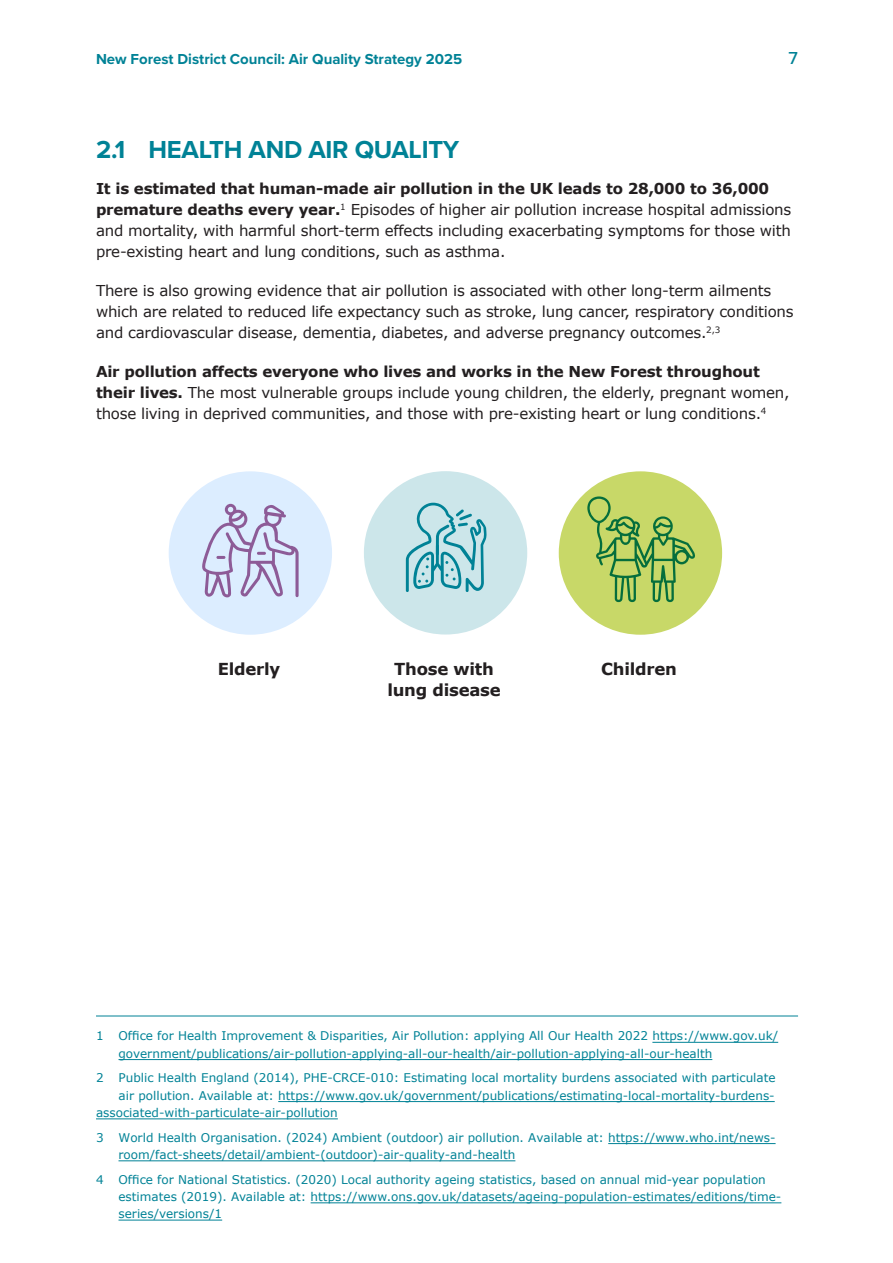
<style>
.page{position:relative;width:893px;height:1263px;background:#fff}
.page>*{position:absolute;margin:0;border:0;box-sizing:border-box;transform-origin:0 0}
.t1{font:700 25.5px "Proxima Nova";letter-spacing:-.01em;color:#008296}
.t2{font:500 18px "Proxima Nova";color:#008296}
.Body{font:700 16.5px "Verdana";letter-spacing:-.015em;color:#231f20}
.Body-2{font:15px/21px "Verdana";letter-spacing:-.015em;color:#231f20}
.t3{font:700 15px "Proxima Nova";color:#008296}
.t4{font:12px/17.2px "Verdana";color:#008296}
.s1{font-weight:700}
</style>
<div class="page">
<hr style="left:96px;top:1015px;width:702px;height:1px;background:#008296">
<div style="left:169px;top:471px;width:163px;height:164px;background:#dcedff;border-radius:50%"></div>
<svg style="left:202px;top:504px;width:97px;height:93px"></svg>
<div style="left:559px;top:471px;width:163px;height:164px;background:#c8d868;border-radius:50%"></div>
<div style="left:364px;top:471px;width:163px;height:163px;background:#cce6ea;border-radius:50%"></div>
<svg style="left:406px;top:503px;width:80px;height:89px"></svg>
<svg style="left:587px;top:496px;width:108px;height:106px"></svg>
<hr style="left:652px;top:1042px;width:126px;height:1px;background:#008296">
<hr style="left:119px;top:1059px;width:593px;height:1px;background:#008296">
<hr style="left:278px;top:1101px;width:497px;height:1px;background:#008296">
<hr style="left:96px;top:1118px;width:242px;height:1px;background:#008296">
<hr style="left:608px;top:1143px;width:168px;height:1px;background:#008296">
<hr style="left:119px;top:1160px;width:396px;height:1px;background:#008296">
<hr style="left:311px;top:1202px;width:470px;height:1px;background:#008296">
<hr style="left:118px;top:1220px;width:104px;height:1px;background:#008296">
<p class="t3" style="left:96px;top:48px;width:368px">New Forest District Council: Air Quality Strategy 2025</p>
<h2 class="t2" style="left:789px;top:44px;width:11px">7</h2>
<h2 class="t1" style="left:96px;top:130px;width:365px">2.1 HEALTH AND AIR QUALITY</h2>
<p class="Body-2" style="left:96px;top:178px;width:697px"><span class="s1">It is estimated that human-made air pollution in the UK leads to 28,000 to 36,000 premature deaths every year.</span><sup>1</sup> Episodes of higher air pollution increase hospital admissions and mortality, with harmful short-term effects including exacerbating symptoms for those with pre-existing heart and lung conditions, such as asthma.</p>
<p class="Body-2" style="left:96px;top:280px;width:699px">There is also growing evidence that air pollution is associated with other long-term ailments which are related to reduced life expectancy such as stroke, lung cancer, respiratory conditions and cardiovascular disease, dementia, diabetes, and adverse pregnancy outcomes.<sup>2,3</sup></p>
<p class="Body-2" style="left:96px;top:361px;width:695px"><span class="s1">Air pollution affects everyone who lives and works in the New Forest throughout their lives.</span> The most vulnerable groups include young children, the elderly, pregnant women, those living in deprived communities, and those with pre-existing heart or lung conditions.<sup>4</sup></p>
<p class="Body" style="left:218px;top:658px;width:64px">Elderly</p>
<p class="Body" style="left:394px;top:658px;width:101px">Those with</p>
<p class="Body" style="left:601px;top:658px;width:77px">Children</p>
<p class="Body" style="left:387px;top:679px;width:115px">lung disease</p>
<p class="t4" style="left:118px;top:1027px;width:661px;text-indent:-22px">1 Office for Health Improvement &amp; Disparities, Air Pollution: applying All Our Health 2022 https://www.gov.uk/ government/publications/air-pollution-applying-all-our-health/air-pollution-applying-all-our-health</p>
<p class="t4" style="left:96px;top:1069px;width:681px">2 Public Health England (2014), PHE-CRCE-010: Estimating local mortality burdens associated with particulate</p>
<p class="t4" style="left:118px;top:1087px;width:658px">air pollution. Available at: https://www.gov.uk/government/publications/estimating-local-mortality-burdens-</p>
<p class="t4" style="left:96px;top:1104px;width:243px">associated-with-particulate-air-pollution</p>
<p class="t4" style="left:118px;top:1129px;width:659px;text-indent:-22px">3 World Health Organisation. (2024) Ambient (outdoor) air pollution. Available at: https://www.who.int/news&shy;room/fact-sheets/detail/ambient-(outdoor)-air-quality-and-health</p>
<p class="t4" style="left:118px;top:1171px;width:664px;text-indent:-22px">4 Office for National Statistics. (2020) Local authority ageing statistics, based on annual mid-year population estimates (2019). Available at: https://www.ons.gov.uk/datasets/ageing-population-estimates/editions/time&shy;series/versions/1</p>
</div>
